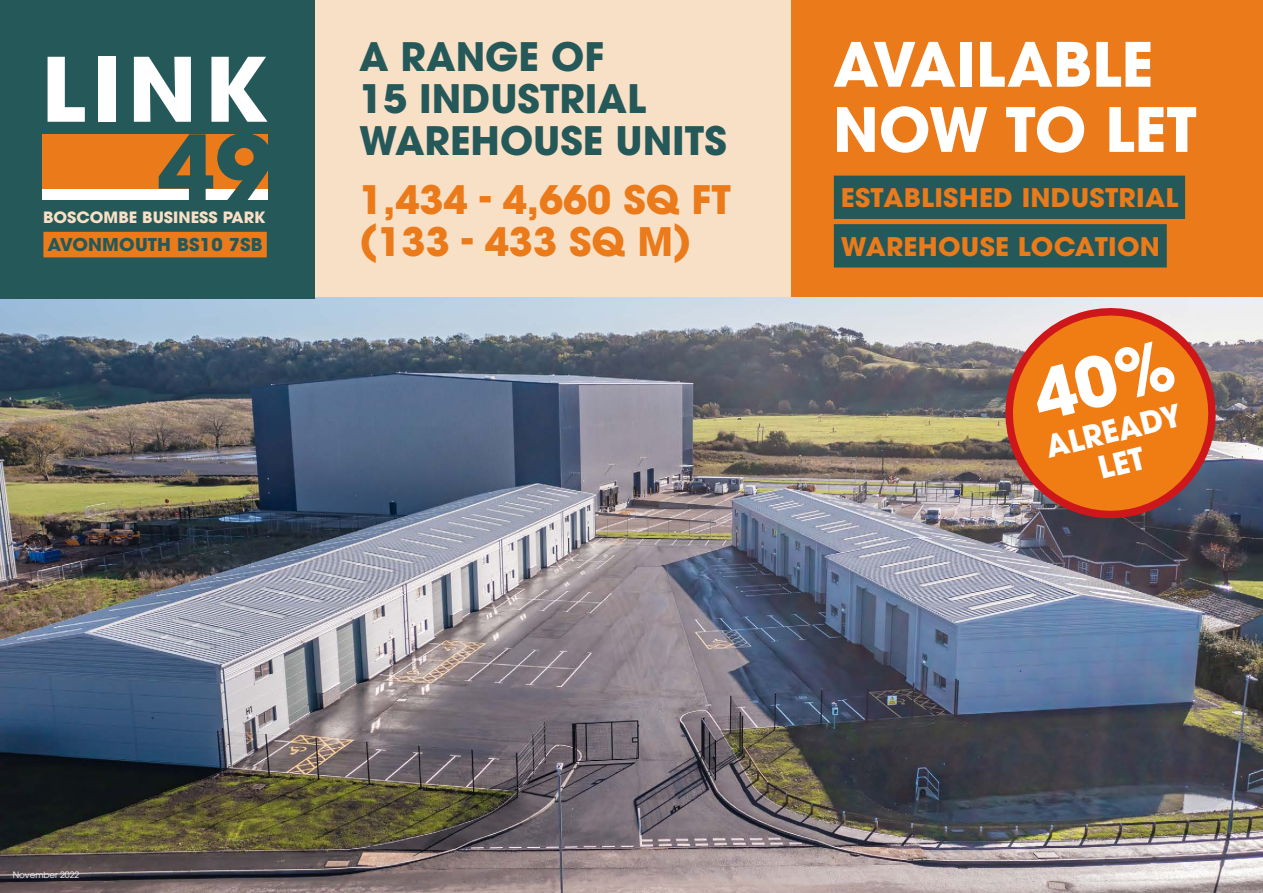
<style>
.page{position:relative;width:1263px;height:893px;background:#fff}
.page>*{position:absolute;margin:0;border:0;box-sizing:border-box;transform-origin:0 0}
.t1{font:700 88.95px "ITC Avant Garde Pro";color:#255859;scale:1.04 1}
.t2{font:700 87.9px "ITC Avant Garde Pro";color:#fff;scale:1.04 1}
.t3{font:700 60.6px/65.2px "ITC Avant Garde Pro";color:#fff}
.t4{font:700 39px/42px "ITC Avant Garde Pro";color:#255859}
.t5{font:700 39px/42px "ITC Avant Garde Pro";color:#eb7a1a}
.t6{font:700 30.6px/33px "ITC Avant Garde Pro";color:#fff;text-align:center}
.t7{font:700 25.5px/48.6px "ITC Avant Garde Pro";letter-spacing:.01em;color:#eb7a1a;scale:1.04 1}
.t8{font:700 17.55px "ITC Avant Garde Pro";letter-spacing:.01em;color:#255859;scale:1.04 1}
.t9{font:700 15.45px "ITC Avant Garde Pro";color:#f8e0c6;scale:1.04 1}
.t10{font:8.7px "ITC Avant Garde Pro";color:#fff}
</style>
<div class="page">
<div style="left:315px;top:0;width:550px;height:298px;background:#f8e0c6"></div>
<div style="left:791px;top:0;width:472px;height:298px;background:#eb7a1a"></div>
<div style="left:834px;top:176px;width:351px;height:43px;background:#255859"></div>
<div style="left:834px;top:224px;width:333px;height:44px;background:#255859"></div>
<img style="left:0;top:298px;width:1263px;height:595px">
<div style="left:0;top:0;width:315px;height:298px;background:#255859"></div>
<div style="left:42px;top:134px;width:225px;height:55px;background:#eb7a1a"></div>
<div style="left:43px;top:232px;width:224px;height:25px;background:#eb7a1a"></div>
<div style="left:42px;top:189px;width:225px;height:10px;background:#fff"></div>
<svg style="left:999px;top:301px;width:223px;height:224px;background:#c97c4e"></svg>
<div style="left:1029px;top:337px;width:148px;height:84px;background:#f07c14"></div>
<h2 class="t2" style="left:41px;top:31px;width:220px">LINK</h2>
<h1 class="t1" style="left:157px;top:108px;width:112px">49</h1>
<p class="t9" style="left:43px;top:206px;width:216px">BOSCOMBE BUSINESS PARK</p>
<p class="t8" style="left:48px;top:233px;width:208px">AVONMOUTH BS10 7SB</p>
<h3 class="t4" style="left:359px;top:35px;width:369px">A RANGE OF<br>15 INDUSTRIAL<br>WAREHOUSE UNITS</h3>
<h3 class="t5" style="left:359px;top:178px;width:373px">1,434 - 4,660 SQ FT (133 - 433 SQ M)</h3>
<h3 class="t3" style="left:833px;top:31px;width:365px">AVAILABLE<br>NOW TO LET</h3>
<p class="t7" style="left:841px;top:173px;width:326px">ESTABLISHED INDUSTRIAL<br>WAREHOUSE LOCATION</p>
<p class="t6" style="left:1042px;top:431px;width:140px;rotate:-14deg">ALREADY<br>LET</p>
<p class="t10" style="left:13px;top:870px;width:68px">November 2022</p>
</div>
